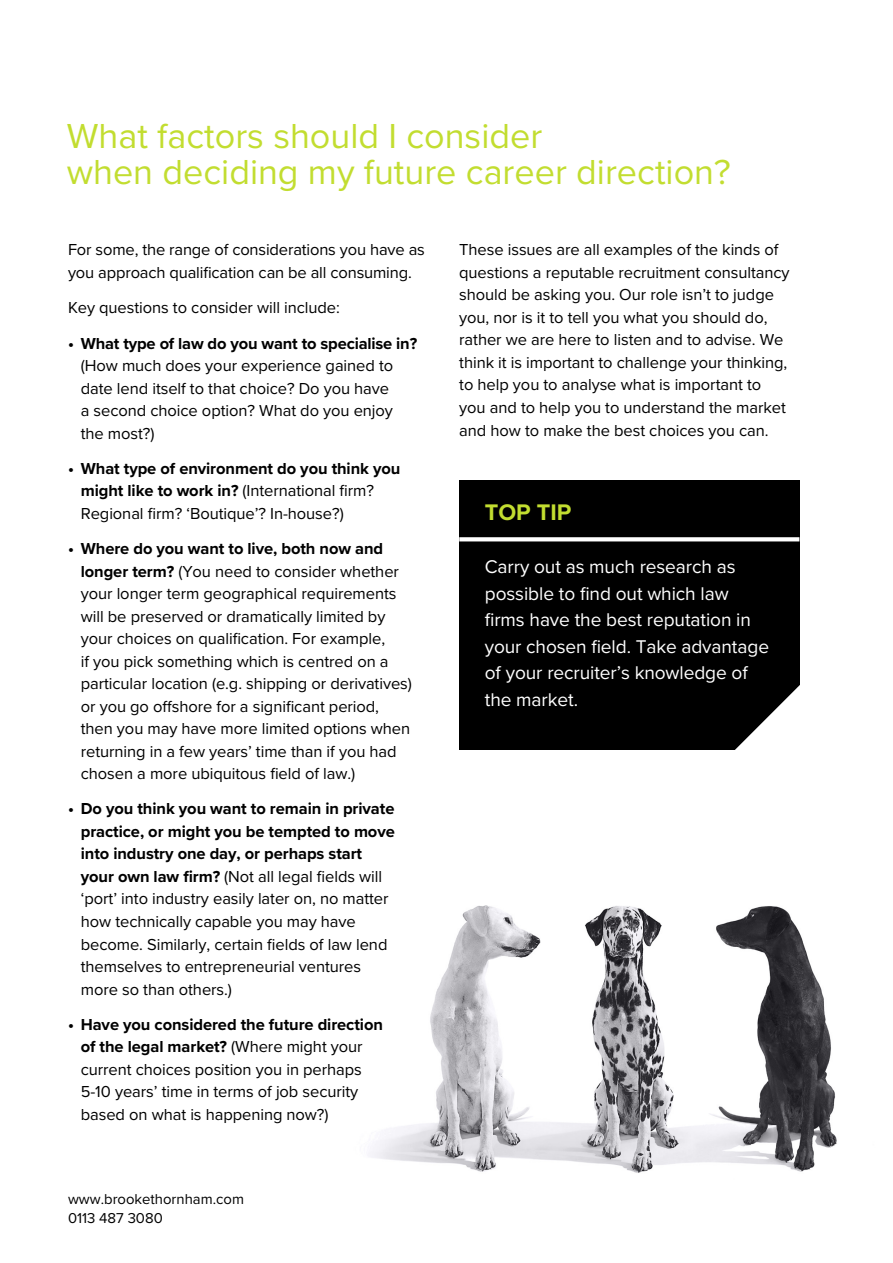
<style>
.page{position:relative;width:893px;height:1263px;background:#fff}
.page>*{position:absolute;margin:0;border:0;box-sizing:border-box;transform-origin:0 0}
.t1{font:36px/36px "Proxima Nova";color:#c2dd30}
.t2{font:700 23.4px "Proxima Nova";color:#c2dd30}
.t3{font:19.05px/26.5px "Proxima Nova";letter-spacing:-.005em;color:#fff}
.t4{font:16.5px/22.5px "Proxima Nova";letter-spacing:-.005em;color:#000}
.t5{font:700 16.5px/22.5px "Proxima Nova";letter-spacing:-.005em;color:#000}
.t6{font:14.85px/18.6px "Proxima Nova";color:#000}
.s1{font-weight:400}
.s2{font-weight:700}
</style>
<div class="page">
<img style="left:369px;top:905px;width:468px;height:268px">
<div style="left:459px;top:480px;width:340px;height:270px;background:#000"></div>
<svg style="left:459px;top:537px;width:340px;height:4px"></svg>
<svg style="left:735px;top:680px;width:65px;height:70px"></svg>
<h1 class="t1" style="left:67px;top:116px;width:665px">What factors should I consider<br>when deciding my future career direction?</h1>
<p class="t4" style="left:68px;top:238px;width:358px">For some, the range of considerations you have as you approach qualification can be all consuming.</p>
<p class="t4" style="left:68px;top:296px;width:273px">Key questions to consider will include:</p>
<p class="t5" style="left:68px;top:331px;width:351px">• What type of law do you want to specialise in?</p>
<p class="t4" style="left:81px;top:354px;width:314px">(How much does your experience gained to date lend itself to that choice? Do you have a second choice option? What do you enjoy the most?)</p>
<p class="t5" style="left:81px;top:457px;width:321px;text-indent:-13px">• What type of environment do you think you might like to work in? <span class="s1">(International firm?<br>Regional firm? ‘Boutique’? In-house?)</span></p>
<p class="t4" style="left:81px;top:537px;width:333px;text-indent:-13px"><span class="s2">• Where do you want to live, both now and longer term?</span> (You need to consider whether your longer term geographical requirements will be preserved or dramatically limited by your choices on qualification. For example,<br>if you pick something which is centred on a particular location (e.g. shipping or derivatives) or you go offshore for a significant period, then you may have more limited options when returning in a few years’ time than if you had chosen a more ubiquitous field of law.)</p>
<p class="t4" style="left:81px;top:797px;width:316px;text-indent:-13px"><span class="s2">• Do you think you want to remain in private practice, or might you be tempted to move into industry one day, or perhaps start your own law firm?</span> (Not all legal fields will ‘port’ into industry easily later on, no matter how technically capable you may have become. Similarly, certain fields of law lend themselves to entrepreneurial ventures more so than others.)</p>
<p class="t4" style="left:81px;top:1012px;width:304px;text-indent:-13px"><span class="s2">• Have you considered the future direction of the legal market?</span> (Where might your current choices position you in perhaps 5-10 years’ time in terms of job security based on what is happening now?)</p>
<p class="t6" style="left:68px;top:1189px;width:177px">www.brookethornham.com<br>0113 487 3080</p>
<p class="t4" style="left:459px;top:238px;width:332px">These issues are all examples of the kinds of questions a reputable recruitment consultancy should be asking you. Our role isn’t to judge you, nor is it to tell you what you should do, rather we are here to listen and to advise. We think it is important to challenge your thinking, to help you to analyse what is important to you and to help you to understand the market and how to make the best choices you can.</p>
<h2 class="t2" style="left:485px;top:494px;width:88px">TOP TIP</h2>
<p class="t3" style="left:485px;top:553px;width:286px">Carry out as much research as possible to find out which law firms have the best reputation in your chosen field. Take advantage of your recruiter’s knowledge of the market.</p>
</div>
